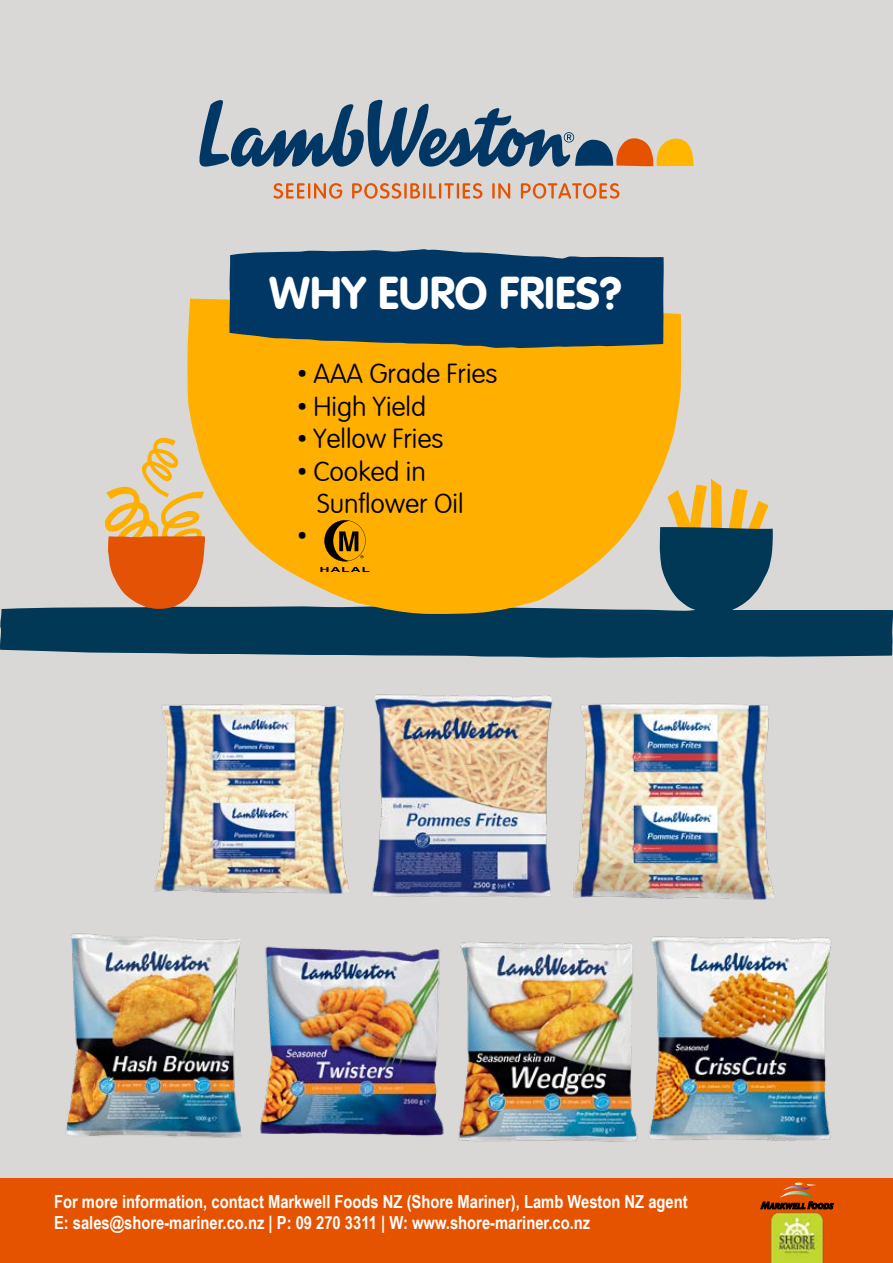
<style>
.page{position:relative;width:893px;height:1263px;background:#d9d8d6}
.page>*{position:absolute;margin:0;border:0;box-sizing:border-box;transform-origin:0 0}
.t1{font:45px "VAG Rounded Bold";color:#fff}
.t2{font:100 27px/32.4px "VAG Rounded";color:#000}
.t3{font:900 27px "Roboto";color:#000}
.t4{font:700 18px/21.6px "Arial Narrow";color:#fff}
.s1{font-family:"Roboto";font-weight:900}
</style>
<div class="page">
<div style="left:0;top:1178px;width:893px;height:85px;background:#e65300"></div>
<img style="left:768px;top:1209px;width:58px;height:54px">
<svg style="left:761px;top:1182px;width:72px;height:27px"></svg>
<svg style="left:0;top:607px;width:893px;height:51px;background:#0f435e"></svg>
<svg style="left:274px;top:183px;width:68px;height:16px"></svg>
<svg style="left:352px;top:183px;width:49px;height:16px"></svg>
<hr style="left:404px;top:183px;width:3px;height:16px;background:#e65300">
<svg style="left:410px;top:183px;width:10px;height:16px"></svg>
<hr style="left:423px;top:183px;width:3px;height:16px;background:#e65300">
<svg style="left:429px;top:183px;width:53px;height:16px"></svg>
<hr style="left:492px;top:183px;width:3px;height:16px;background:#e65300">
<svg style="left:498px;top:183px;width:12px;height:16px"></svg>
<svg style="left:521px;top:183px;width:98px;height:16px"></svg>
<svg style="left:199px;top:100px;width:495px;height:67px"></svg>
<svg style="left:187px;top:299px;width:494px;height:315px;background:#f5b11c"></svg>
<svg style="left:229px;top:249px;width:435px;height:99px;background:#174564"></svg>
<svg style="left:320px;top:567px;width:50px;height:5px"></svg>
<svg style="left:324px;top:520px;width:42px;height:41px;background:#a06d00"></svg>
<svg style="left:660px;top:479px;width:113px;height:134px"></svg>
<svg style="left:105px;top:438px;width:100px;height:171px"></svg>
<img style="left:154px;top:704px;width:195px;height:190px">
<img style="left:371px;top:694px;width:181px;height:204px">
<img style="left:65px;top:933px;width:177px;height:205px">
<img style="left:573px;top:703px;width:201px;height:197px">
<img style="left:260px;top:946px;width:184px;height:190px">
<img style="left:458px;top:942px;width:180px;height:200px">
<img style="left:649px;top:936px;width:182px;height:205px">
<h1 class="t1" style="left:269px;top:267px;width:354px">WHY EURO FRIES?</h1>
<h2 class="t2" style="left:297px;top:359px;width:202px"><span class="s1">•</span> AAA Grade Fries</h2>
<h2 class="t2" style="left:297px;top:391px;width:131px"><span class="s1">•</span> High Yield</h2>
<h2 class="t2" style="left:297px;top:423px;width:148px"><span class="s1">•</span> Yellow Fries</h2>
<h2 class="t2" style="left:317px;top:456px;width:148px;text-indent:-20px"><span class="s1">•</span> Cooked in<br>Sunflower Oil</h2>
<h2 class="t3" style="left:297px;top:517px;width:11px">•</h2>
<p class="t4" style="left:54px;top:1190px;width:635px">For more information, contact Markwell Foods NZ (Shore Mariner), Lamb Weston NZ agent<br>E: sales@shore-mariner.co.nz | P: 09 270 3311 | W: www.shore-mariner.co.nz</p>
</div>
